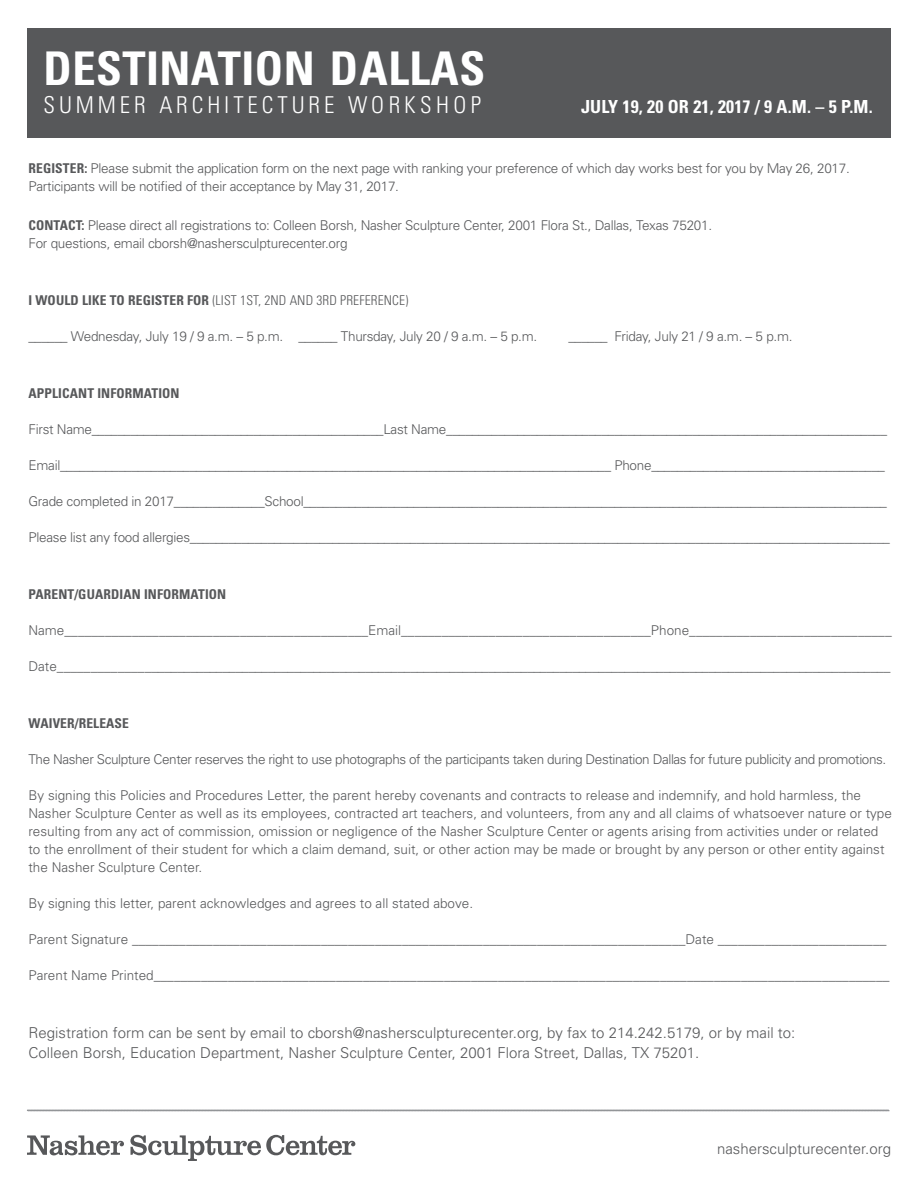
<style>
.page{position:relative;width:918px;height:1188px;background:#fff}
.page>*{position:absolute;margin:0;border:0;box-sizing:border-box;transform-origin:0 0}
.t1{font:700 condensed 46.5px "Univers";letter-spacing:.01em;color:#fff}
.t2{font:300 condensed 23.25px "Univers";letter-spacing:.17em;color:#fff}
.t3{font:700 condensed 18px "Univers";letter-spacing:.01em;color:#fff}
.t4{font:300 15px/19.5px "Univers";color:#57585a}
.t5{font:300 13.5px/18px "Univers";color:#57585a}
.t6{font:300 13.5px/18px "Univers";letter-spacing:-.02em;color:#57585a}
.t7{font:300 13.5px "Univers";letter-spacing:-.03em;color:#57585a}
.t8{font:700 condensed 13.5px "Univers";letter-spacing:.01em;color:#57585a}
.t9{font:300 condensed 13.5px "Univers";letter-spacing:.01em;color:#57585a}
.s1{font-weight:700;font-stretch:condensed}
.s2{font-weight:700}
</style>
<div class="page">
<div style="left:27px;top:28px;width:864px;height:109px;background:#57585a"></div>
<svg style="left:130px;top:1135px;width:225px;height:26px"></svg>
<svg style="left:27px;top:1135px;width:97px;height:20px"></svg>
<svg style="left:27px;top:1109px;width:863px;height:2px;background:#b2b4b6"></svg>
<h1 class="t1" style="left:44px;top:40px;width:443px">DESTINATION DALLAS</h1>
<h2 class="t2" style="left:44px;top:90px;width:439px">SUMMER ARCHITECTURE WORKSHOP</h2>
<h3 class="t3" style="left:581px;top:96px;width:293px">JULY 19, 20 OR 21, 2017 / 9 A.M. – 5 P.M.</h3>
<p class="t6" style="left:28px;top:159px;width:823px"><span class="s1">REGISTER:</span> Please submit the application form on the next page with ranking your preference of which day works best for you by May 26, 2017.<br>Participants will be notified of their acceptance by May 31, 2017.</p>
<p class="t6" style="left:28px;top:216px;width:685px"><span class="s1">CONTACT:</span> Please direct all registrations to: Colleen Borsh, Nasher Sculpture Center, 2001 Flora St., Dallas, Texas 75201.<br>For questions, email cborsh@nashersculpturecenter.org</p>
<p class="t9" style="left:28px;top:292px;width:381px"><span class="s2">I WOULD LIKE TO REGISTER FOR</span> (LIST 1ST, 2ND AND 3RD PREFERENCE)</p>
<p class="t6" style="left:28px;top:327px;width:510px">______ Wednesday, July 19 / 9 a.m. – 5 p.m. ______ Thursday, July 20 / 9 a.m. – 5 p.m.</p>
<p class="t6" style="left:568px;top:327px;width:226px">______ Friday, July 21 / 9 a.m. – 5 p.m.</p>
<p class="t8" style="left:28px;top:385px;width:153px">APPLICANT INFORMATION</p>
<p class="t6" style="left:28px;top:420px;width:860px">First Name_____________________________________________Last Name____________________________________________________________________</p>
<p class="t6" style="left:28px;top:456px;width:858px">Email_____________________________________________________________________________________ Phone____________________________________</p>
<p class="t6" style="left:28px;top:492px;width:860px">Grade completed in 2017______________School__________________________________________________________________________________________</p>
<p class="t6" style="left:28px;top:528px;width:863px">Please list any food allergies____________________________________________________________________________________________________________</p>
<p class="t8" style="left:28px;top:586px;width:199px">PARENT/GUARDIAN INFORMATION</p>
<p class="t5" style="left:28px;top:621px;width:865px">Name_____________________________________________Email_____________________________________Phone______________________________</p>
<p class="t5" style="left:28px;top:657px;width:863px">Date________________________________________________________________________________________________________________________________</p>
<p class="t8" style="left:28px;top:715px;width:102px">WAIVER/RELEASE</p>
<p class="t7" style="left:28px;top:751px;width:859px">The Nasher Sculpture Center reserves the right to use photographs of the participants taken during Destination Dallas for future publicity and promotions.</p>
<p class="t5" style="left:28px;top:786px;width:865px">By signing this Policies and Procedures Letter, the parent hereby covenants and contracts to release and indemnify, and hold harmless, the Nasher Sculpture Center as well as its employees, contracted art teachers, and volunteers, from any and all claims of whatsoever nature or type resulting from any act of commission, omission or negligence of the Nasher Sculpture Center or agents arising from activities under or related to the enrollment of their student for which a claim demand, suit, or other action may be made or brought by any person or other entity against the Nasher Sculpture Center.</p>
<p class="t5" style="left:28px;top:894px;width:446px">By signing this letter, parent acknowledges and agrees to all stated above.</p>
<p class="t5" style="left:28px;top:930px;width:860px">Parent Signature __________________________________________________________________________________Date _________________________</p>
<p class="t5" style="left:28px;top:966px;width:863px">Parent Name Printed_____________________________________________________________________________________________________________</p>
<p class="t4" style="left:28px;top:1023px;width:768px">Registration form can be sent by email to cborsh@nashersculpturecenter.org, by fax to 214.242.5179, or by mail to:<br>Colleen Borsh, Education Department, Nasher Sculpture Center, 2001 Flora Street, Dallas, TX 75201.</p>
<p class="t4" style="left:717px;top:1139px;width:175px">nashersculpturecenter.org</p>
</div>
